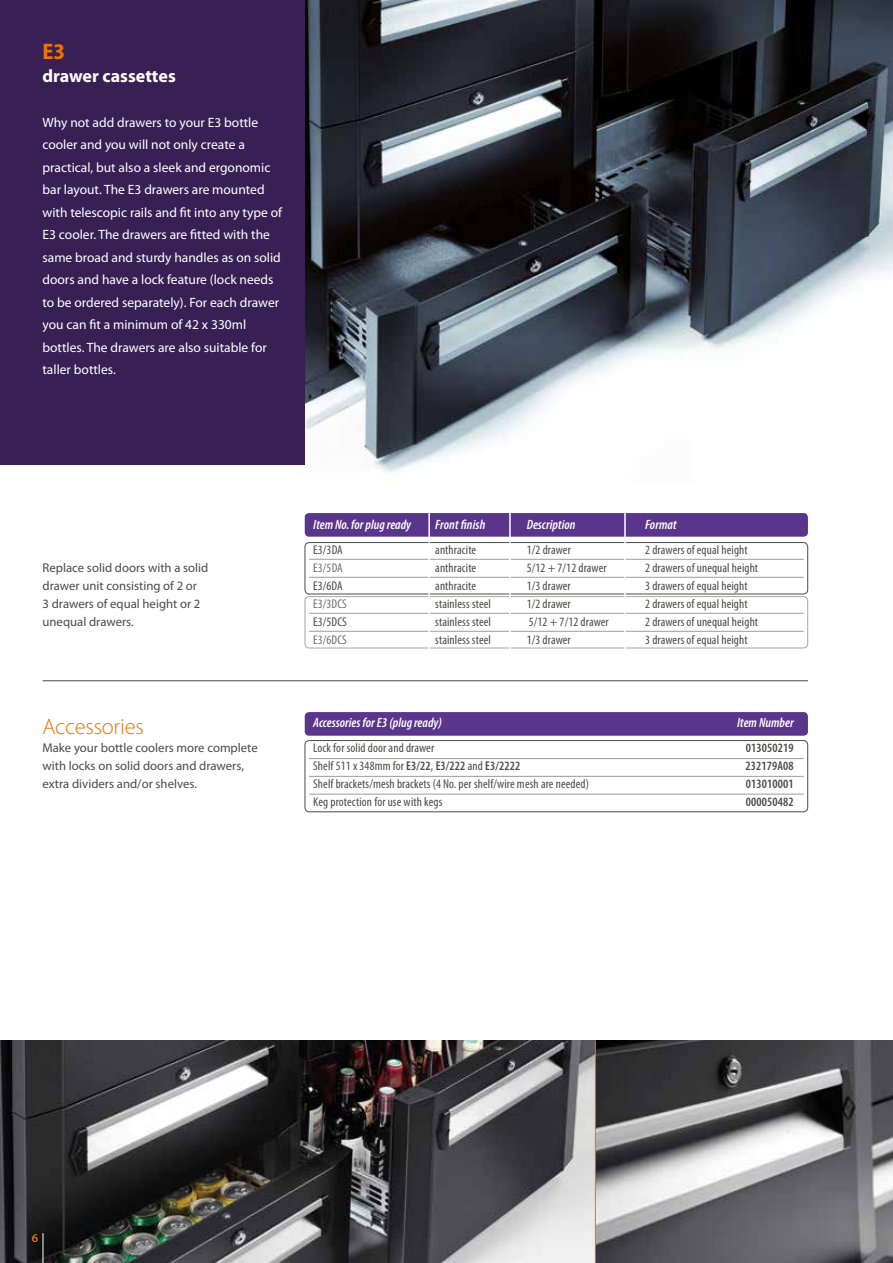
<style>
.page{position:relative;width:893px;height:1263px;background:#fff}
.page>*{position:absolute;margin:0;border:0;box-sizing:border-box;transform-origin:0 0}
.t1{font:300 22.5px "Myriad Pro";letter-spacing:-.01em;color:#ee7402}
.t2{font:700 semi-condensed 22.5px "Myriad Pro";color:#ee7402}
.t3{font:700 18px "Myriad Pro";color:#fff}
.t4{font:13.5px/22.5px "Myriad Pro";color:#fff}
.t5{font:italic 600 condensed 13.5px "Myriad Pro";color:#fff}
.t6{font:condensed 12.75px "Myriad Pro";letter-spacing:.01em;color:#4a4a49}
.t7{font:12.75px/18px "Myriad Pro";color:#4a4a49}
.t8{font:600 condensed 12.75px "Myriad Pro";letter-spacing:.01em;color:#4a4a49}
.t9{font:condensed 12.75px "Myriad Pro";letter-spacing:.01em;color:#706f6f}
.t10{font:600 12px "Myriad Pro";color:#ee7402}
.s1{font-weight:600}
</style>
<div class="page">
<div style="left:305px;top:712px;width:503px;height:24px;background:#5b358c;border-radius:4px"></div>
<div style="left:305px;top:740px;width:503px;height:72px;border:1px solid #4a4a49;border-radius:4px"></div>
<hr style="left:309px;top:758px;width:495px;height:1px;background:#9d9d9c">
<hr style="left:309px;top:794px;width:495px;height:1px;background:#9d9d9c">
<hr style="left:309px;top:776px;width:495px;height:1px;background:#9d9d9c">
<img style="left:294px;top:0;width:599px;height:474px">
<div style="left:0;top:0;width:305px;height:464px;background:#382055"></div>
<hr style="left:43px;top:680px;width:764px;height:1px;background:#4a4a49">
<img style="left:0;top:1040px;width:893px;height:223px">
<hr style="left:595px;top:1040px;width:1px;height:223px;background:#ee7402">
<div style="left:305px;top:596px;width:503px;height:52px;border:1px solid #4a4a49;border-radius:4px"></div>
<hr style="left:309px;top:613px;width:495px;height:1px;background:#9d9d9c">
<hr style="left:309px;top:631px;width:495px;height:1px;background:#9d9d9c">
<div style="left:305px;top:542px;width:503px;height:52px;border:1px solid #4a4a49;border-radius:4px"></div>
<hr style="left:309px;top:559px;width:495px;height:1px;background:#9d9d9c">
<hr style="left:309px;top:577px;width:495px;height:1px;background:#9d9d9c">
<div style="left:305px;top:513px;width:503px;height:24px;background:#5b358c;border-radius:4px"></div>
<hr style="left:624px;top:509px;width:2px;height:144px;background:#fff">
<hr style="left:509px;top:509px;width:2px;height:144px;background:#fff">
<hr style="left:428px;top:509px;width:2px;height:144px;background:#fff">
<hr style="left:43px;top:1233px;width:1px;height:30px;background:#fff">
<h1 class="t2" style="left:43px;top:37px;width:24px">E3</h1>
<h2 class="t3" style="left:43px;top:64px;width:135px">drawer cassettes</h2>
<p class="t4" style="left:43px;top:111px;width:241px">Why not add drawers to your E3 bottle cooler and you will not only create a practical, but also a sleek and ergonomic bar layout. The E3 drawers are mounted with telescopic rails and fit into any type of E3 cooler. The drawers are fitted with the same broad and sturdy handles as on solid doors and have a lock feature (lock needs to be ordered separately). For each drawer you can fit a minimum of 42 x 330ml bottles. The drawers are also suitable for taller bottles.</p>
<p class="t7" style="left:43px;top:559px;width:167px">Replace solid doors with a solid drawer unit consisting of 2 or<br>3 drawers of equal height or 2 unequal drawers.</p>
<h1 class="t1" style="left:43px;top:713px;width:103px">Accessories</h1>
<p class="t7" style="left:43px;top:739px;width:217px">Make your bottle coolers more complete with locks on solid doors and drawers, extra dividers and/or shelves.</p>
<p class="t5" style="left:313px;top:516px;width:99px">Item No. for plug ready</p>
<p class="t5" style="left:435px;top:516px;width:52px">Front finish</p>
<p class="t5" style="left:527px;top:516px;width:50px">Description</p>
<p class="t5" style="left:645px;top:516px;width:33px">Format</p>
<p class="t6" style="left:313px;top:542px;width:31px">E3/3DA</p>
<p class="t6" style="left:435px;top:542px;width:42px">anthracite</p>
<p class="t6" style="left:527px;top:542px;width:46px">1/2 drawer</p>
<p class="t6" style="left:645px;top:542px;width:104px">2 drawers of equal height</p>
<p class="t9" style="left:313px;top:560px;width:31px">E3/5DA</p>
<p class="t6" style="left:435px;top:560px;width:42px">anthracite</p>
<p class="t6" style="left:527px;top:560px;width:81px">5/12 + 7/12 drawer</p>
<p class="t6" style="left:645px;top:560px;width:114px">2 drawers of unequal height</p>
<p class="t6" style="left:313px;top:578px;width:31px">E3/6DA</p>
<p class="t6" style="left:435px;top:578px;width:42px">anthracite</p>
<p class="t6" style="left:527px;top:578px;width:46px">1/3 drawer</p>
<p class="t6" style="left:645px;top:578px;width:104px">3 drawers of equal height</p>
<p class="t9" style="left:313px;top:596px;width:35px">E3/3DCS</p>
<p class="t6" style="left:435px;top:596px;width:57px">stainless steel</p>
<p class="t6" style="left:527px;top:596px;width:46px">1/2 drawer</p>
<p class="t6" style="left:645px;top:596px;width:104px">2 drawers of equal height</p>
<p class="t6" style="left:313px;top:614px;width:35px">E3/5DCS</p>
<p class="t6" style="left:435px;top:614px;width:57px">stainless steel</p>
<p class="t6" style="left:529px;top:614px;width:81px">5/12 + 7/12 drawer</p>
<p class="t6" style="left:645px;top:614px;width:114px">2 drawers of unequal height</p>
<p class="t9" style="left:313px;top:632px;width:35px">E3/6DCS</p>
<p class="t6" style="left:435px;top:632px;width:57px">stainless steel</p>
<p class="t6" style="left:527px;top:632px;width:46px">1/3 drawer</p>
<p class="t6" style="left:645px;top:632px;width:104px">3 drawers of equal height</p>
<p class="t5" style="left:313px;top:714px;width:130px">Accessories for E3 (plug ready)</p>
<p class="t5" style="left:737px;top:714px;width:58px">Item Number</p>
<p class="t6" style="left:313px;top:740px;width:122px">Lock for solid door and drawer</p>
<p class="t8" style="left:746px;top:740px;width:49px">013050219</p>
<p class="t6" style="left:313px;top:758px;width:209px">Shelf 511 x 348mm for <span class="s1">E3/22</span>, <span class="s1">E3/222</span> and <span class="s1">E3/2222</span></p>
<p class="t8" style="left:745px;top:758px;width:50px">232179A08</p>
<p class="t6" style="left:313px;top:776px;width:277px">Shelf brackets/mesh brackets (4 No. per shelf/wire mesh are needed)</p>
<p class="t8" style="left:746px;top:776px;width:49px">013010001</p>
<p class="t6" style="left:313px;top:794px;width:131px">Keg protection for use with kegs</p>
<p class="t8" style="left:746px;top:794px;width:49px">000050482</p>
<p class="t10" style="left:32px;top:1230px;width:8px">6</p>
</div>
